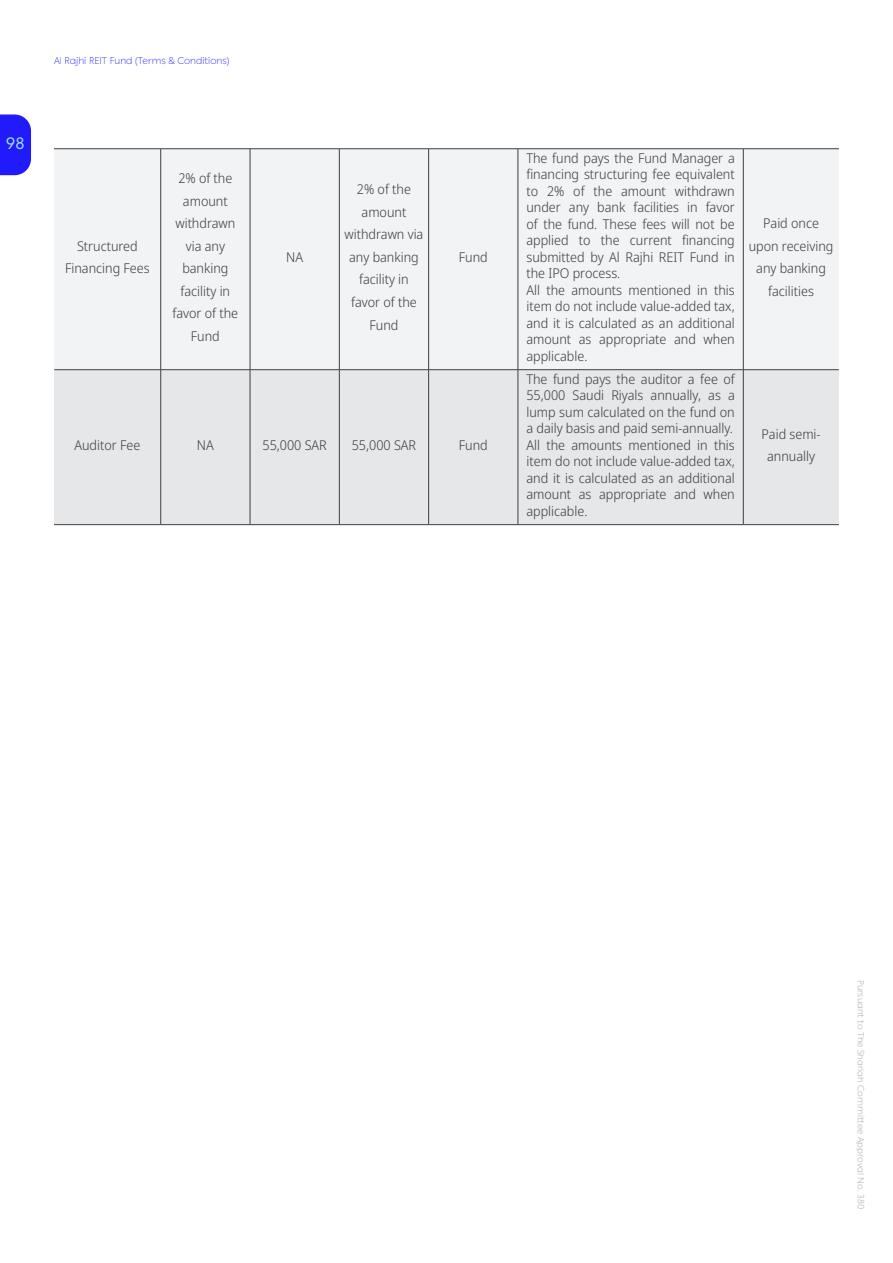
<style>
.page{position:relative;width:893px;height:1263px;background:#fff}
.page>*{position:absolute;margin:0;border:0;box-sizing:border-box;transform-origin:0 0}
.t1{font:16.5px "Ping AR+LT";color:#a2e3ff}
.t2{font:300 13.5px/16.5px "Noto Sans Display";color:#3e3e3f;text-align:center}
.t3{font:200 9.75px "Ping AR+LT";color:#221afb}
.t4{font:300 9px "Ping AR+LT";color:#b0b3b3}
</style>
<div class="page">
<svg style="left:0;top:114px;width:31px;height:61px;background:#2f2afb"></svg>
<div style="left:54px;top:149px;width:785px;height:220px;background:#f2f3f4"></div>
<div style="left:54px;top:370px;width:785px;height:154px;background:#e6e7e9"></div>
<hr style="left:54px;top:148px;width:107px;height:1px;background:#3e3e3f">
<hr style="left:161px;top:148px;width:89px;height:1px;background:#3e3e3f">
<hr style="left:160px;top:149px;width:1px;height:221px;background:#3e3e3f">
<hr style="left:250px;top:148px;width:89px;height:1px;background:#3e3e3f">
<hr style="left:250px;top:149px;width:1px;height:221px;background:#3e3e3f">
<hr style="left:339px;top:148px;width:90px;height:1px;background:#3e3e3f">
<hr style="left:339px;top:149px;width:1px;height:221px;background:#3e3e3f">
<hr style="left:429px;top:148px;width:89px;height:1px;background:#3e3e3f">
<hr style="left:428px;top:149px;width:1px;height:221px;background:#3e3e3f">
<hr style="left:518px;top:148px;width:225px;height:1px;background:#3e3e3f">
<hr style="left:518px;top:149px;width:1px;height:221px;background:#3e3e3f">
<hr style="left:743px;top:148px;width:96px;height:1px;background:#3e3e3f">
<hr style="left:743px;top:149px;width:1px;height:221px;background:#3e3e3f">
<hr style="left:54px;top:369px;width:107px;height:1px;background:#3e3e3f">
<hr style="left:161px;top:369px;width:89px;height:1px;background:#3e3e3f">
<hr style="left:160px;top:370px;width:1px;height:154px;background:#3e3e3f">
<hr style="left:250px;top:369px;width:89px;height:1px;background:#3e3e3f">
<hr style="left:250px;top:370px;width:1px;height:154px;background:#3e3e3f">
<hr style="left:339px;top:369px;width:90px;height:1px;background:#3e3e3f">
<hr style="left:339px;top:370px;width:1px;height:154px;background:#3e3e3f">
<hr style="left:429px;top:369px;width:89px;height:1px;background:#3e3e3f">
<hr style="left:428px;top:370px;width:1px;height:154px;background:#3e3e3f">
<hr style="left:518px;top:369px;width:225px;height:1px;background:#3e3e3f">
<hr style="left:518px;top:370px;width:1px;height:154px;background:#3e3e3f">
<hr style="left:743px;top:369px;width:96px;height:1px;background:#3e3e3f">
<hr style="left:743px;top:370px;width:1px;height:154px;background:#3e3e3f">
<hr style="left:54px;top:524px;width:107px;height:1px;background:#3e3e3f">
<hr style="left:161px;top:524px;width:89px;height:1px;background:#3e3e3f">
<hr style="left:250px;top:524px;width:89px;height:1px;background:#3e3e3f">
<hr style="left:339px;top:524px;width:90px;height:1px;background:#3e3e3f">
<hr style="left:429px;top:524px;width:89px;height:1px;background:#3e3e3f">
<hr style="left:518px;top:524px;width:225px;height:1px;background:#3e3e3f">
<hr style="left:743px;top:524px;width:96px;height:1px;background:#3e3e3f">
<p class="t1" style="left:6px;top:134px;width:20px">98</p>
<p class="t3" style="left:54px;top:55px;width:177px">Al Rajhi REIT Fund (Terms &amp; Conditions)</p>
<p class="t2" style="left:65px;top:235px;width:86px;line-height:22.5px">Structured<br>Financing Fees</p>
<p class="t2" style="left:172px;top:167px;width:67px;line-height:22.5px">2% of the amount withdrawn via any banking facility in favor of the<br>Fund</p>
<p class="t2" style="left:286px;top:249px;width:18px">NA</p>
<p class="t2" style="left:345px;top:179px;width:80px;line-height:22.5px">2% of the amount withdrawn via any banking facility in favor of the<br>Fund</p>
<p class="t2" style="left:459px;top:249px;width:30px">Fund</p>
<p class="t2" style="left:74px;top:437px;width:67px">Auditor Fee</p>
<p class="t2" style="left:197px;top:437px;width:18px">NA</p>
<p class="t2" style="left:262px;top:437px;width:66px">55,000 SAR</p>
<p class="t2" style="left:352px;top:437px;width:66px">55,000 SAR</p>
<p class="t2" style="left:459px;top:437px;width:30px">Fund</p>
<p class="t2" style="left:526px;top:150px;width:210px;text-align:left">The fund pays the Fund Manager a financing structuring fee equivalent to 2% of the amount withdrawn under any bank facilities in favor of the fund. These fees will not be applied to the current financing submitted by Al Rajhi REIT Fund in the IPO process.<br>All the amounts mentioned in this item do not include value-added tax, and it is calculated as an additional amount as appropriate and when applicable.</p>
<p class="t2" style="left:526px;top:371px;width:210px;text-align:left">The fund pays the auditor a fee of<br>55,000 Saudi Riyals annually, as a lump sum calculated on the fund on a daily basis and paid semi-annually.<br>All the amounts mentioned in this item do not include value-added tax, and it is calculated as an additional amount as appropriate and when applicable.</p>
<p class="t2" style="left:749px;top:212px;width:86px;line-height:22.5px">Paid once upon receiving any banking facilities</p>
<p class="t2" style="left:761px;top:423px;width:61px;line-height:22.5px">Paid semi&shy;annually</p>
<p class="t4" style="left:866px;top:980px;width:231px;rotate:90deg">Pursuant to The Shariah Committee Approval No. 380</p>
</div>
